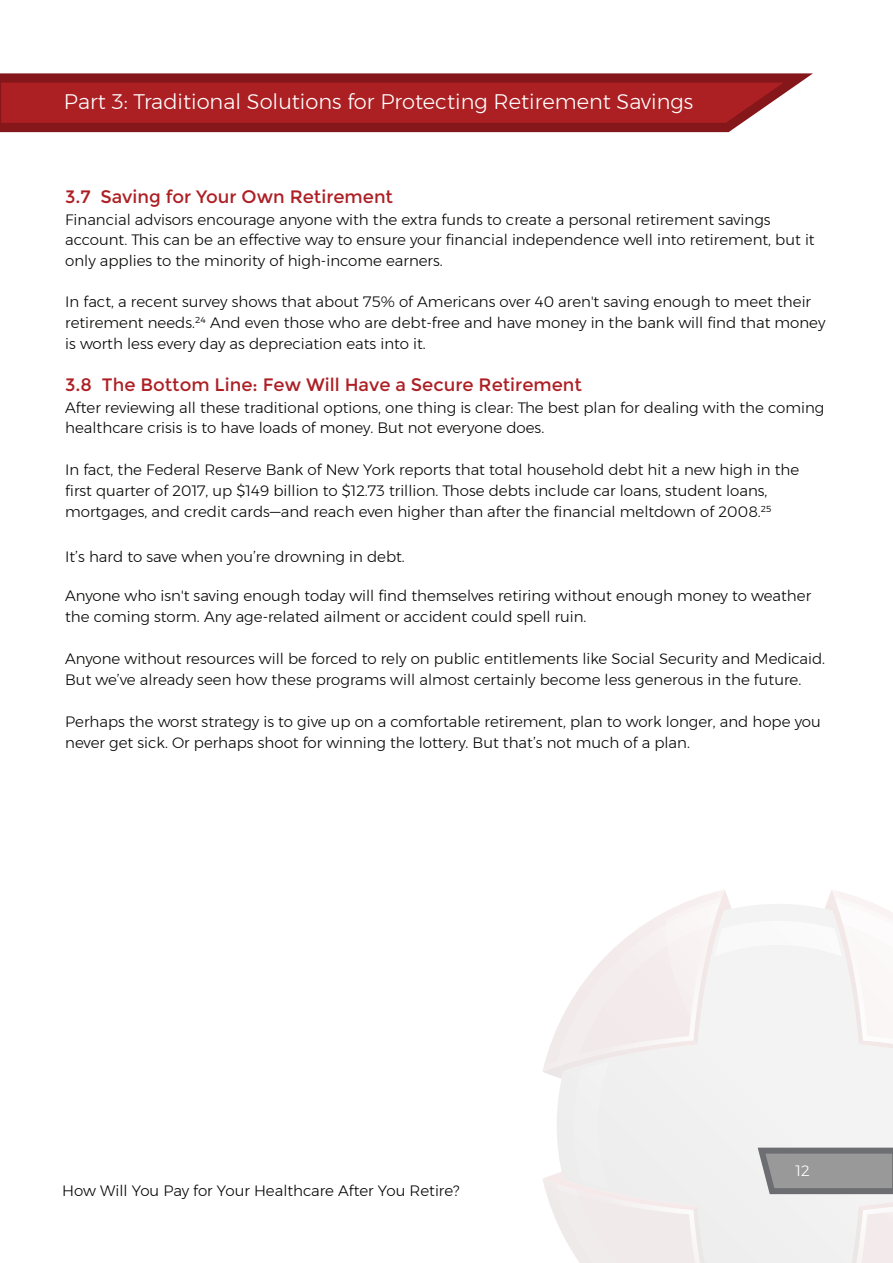
<style>
.page{position:relative;width:893px;height:1263px;background:#fff}
.page>*{position:absolute;margin:0;border:0;box-sizing:border-box;transform-origin:0 0}
.t1{font:300 21px "Montserrat";color:#fff}
.t2{font:18px "Montserrat";color:#ad1f24}
.t3{font:300 15px/21px "Montserrat";color:#040503}
.t4{font:300 15px "Montserrat";color:#fff}
</style>
<div class="page">
<svg style="left:543px;top:890px;width:313px;height:327px"></svg>
<svg style="left:557px;top:904px;width:336px;height:350px;fill:#f6f3f3"></svg>
<svg style="left:574px;top:921px;width:319px;height:342px;fill:#f3f1f1"></svg>
<svg style="left:754px;top:1145px;width:139px;height:118px"></svg>
<svg style="left:0;top:73px;width:813px;height:60px;background:#a52b2e"></svg>
<h1 class="t1" style="left:64px;top:89px;width:631px">Part 3: Traditional Solutions for Protecting Retirement Savings</h1>
<p class="t2" style="left:65px;top:185px;width:329px">3.7 Saving for Your Own Retirement</p>
<p class="t3" style="left:65px;top:209px;width:751px;line-height:20.5px">Financial advisors encourage anyone with the extra funds to create a personal retirement savings account. This can be an effective way to ensure your financial independence well into retirement, but it only applies to the minority of high-income earners.</p>
<p class="t3" style="left:65px;top:291px;width:762px">In fact, a recent survey shows that about 75% of Americans over 40 aren't saving enough to meet their retirement needs.<sup>24</sup> And even those who are debt-free and have money in the bank will find that money is worth less every day as depreciation eats into it.</p>
<p class="t2" style="left:65px;top:374px;width:518px">3.8 The Bottom Line: Few Will Have a Secure Retirement</p>
<p class="t3" style="left:65px;top:397px;width:761px;line-height:20.2px">After reviewing all these traditional options, one thing is clear: The best plan for dealing with the coming healthcare crisis is to have loads of money. But not everyone does.</p>
<p class="t3" style="left:65px;top:459px;width:735px">In fact, the Federal Reserve Bank of New York reports that total household debt hit a new high in the first quarter of 2017, up $149 billion to $12.73 trillion. Those debts include car loans, student loans, mortgages, and credit cards—and reach even higher than after the financial meltdown of 2008.<sup>25</sup></p>
<p class="t3" style="left:65px;top:546px;width:341px">It’s hard to save when you’re drowning in debt.</p>
<p class="t3" style="left:65px;top:585px;width:747px">Anyone who isn't saving enough today will find themselves retiring without enough money to weather the coming storm. Any age-related ailment or accident could spell ruin.</p>
<p class="t3" style="left:65px;top:648px;width:761px">Anyone without resources will be forced to rely on public entitlements like Social Security and Medicaid.<br>But we’ve already seen how these programs will almost certainly become less generous in the future.</p>
<p class="t3" style="left:65px;top:711px;width:757px">Perhaps the worst strategy is to give up on a comfortable retirement, plan to work longer, and hope you never get sick. Or perhaps shoot for winning the lottery. But that’s not much of a plan.</p>
<p class="t3" style="left:62px;top:1180px;width:399px">How Will You Pay for Your Healthcare After You Retire?</p>
<p class="t4" style="left:796px;top:1161px;width:15px">12</p>
</div>
